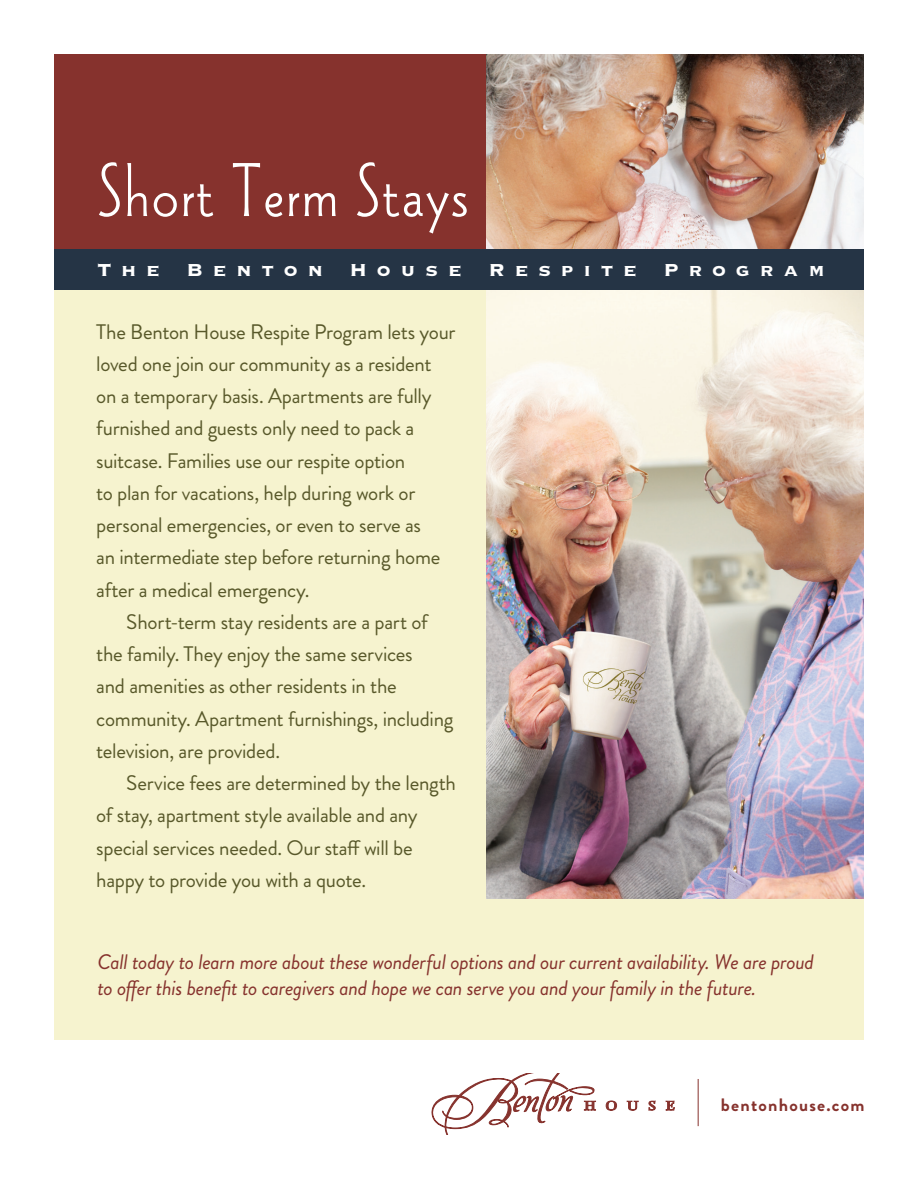
<style>
.page{position:relative;width:918px;height:1188px;background:#fff}
.page>*{position:absolute;margin:0;border:0;box-sizing:border-box;transform-origin:0 0}
.t1{font:79.5px "Wade Sans Light Let Plain";letter-spacing:.03em;color:#fff}
.t2{font:22.8px "Copperplate Thirty Three BC";letter-spacing:.43em;color:#fff}
.t3{font:21px/32.2px "Brandon Grotesque";letter-spacing:-.015em;color:#58582a}
.t4{font:italic 21px/25.5px "Brandon Grotesque";letter-spacing:-.015em;color:#86322d}
.t5{font:700 18px "Brandon Grotesque";letter-spacing:.07em;color:#86322d}
</style>
<div class="page">
<div style="left:54px;top:73px;width:810px;height:967px;background:#f6f3cf"></div>
<img style="left:486px;top:290px;width:378px;height:609px">
<div style="left:54px;top:54px;width:810px;height:202px;background:#86322d"></div>
<img style="left:486px;top:54px;width:378px;height:196px">
<div style="left:54px;top:250px;width:810px;height:40px;background:#253445"></div>
<svg style="left:432px;top:1074px;width:164px;height:60px"></svg>
<svg style="left:606px;top:1101px;width:11px;height:9px"></svg>
<svg style="left:627px;top:1101px;width:11px;height:9px"></svg>
<svg style="left:649px;top:1101px;width:6px;height:10px"></svg>
<svg style="left:666px;top:1101px;width:9px;height:9px"></svg>
<hr style="left:698px;top:1079px;width:1px;height:47px;background:#86322d">
<p class="t1" style="left:98px;top:146px;width:372px">Short Term Stays</p>
<p class="t2" style="left:97px;top:259px;width:729px">The Benton House Respite Program</p>
<p class="t3" style="left:96px;top:316px;width:361px">The Benton House Respite Program lets your loved one join our community as a resident on a temporary basis. Apartments are fully furnished and guests only need to pack a suitcase. Families use our respite option<br>to plan for vacations, help during work or personal emergencies, or even to serve as<br>an intermediate step before returning home after a medical emergency.</p>
<p class="t3" style="left:96px;top:606px;width:359px;text-indent:30px">Short-term stay residents are a part of the family. They enjoy the same services<br>and amenities as other residents in the community. Apartment furnishings, including television, are provided.</p>
<p class="t3" style="left:96px;top:767px;width:361px;text-indent:30px">Service fees are determined by the length of stay, apartment style available and any special services needed. Our staff will be happy to provide you with a quote.</p>
<p class="t4" style="left:98px;top:950px;width:718px">Call today to learn more about these wonderful options and our current availability. We are proud to offer this benefit to caregivers and hope we can serve you and your family in the future.</p>
<p class="t5" style="left:721px;top:1092px;width:145px">bentonhouse.com</p>
</div>
